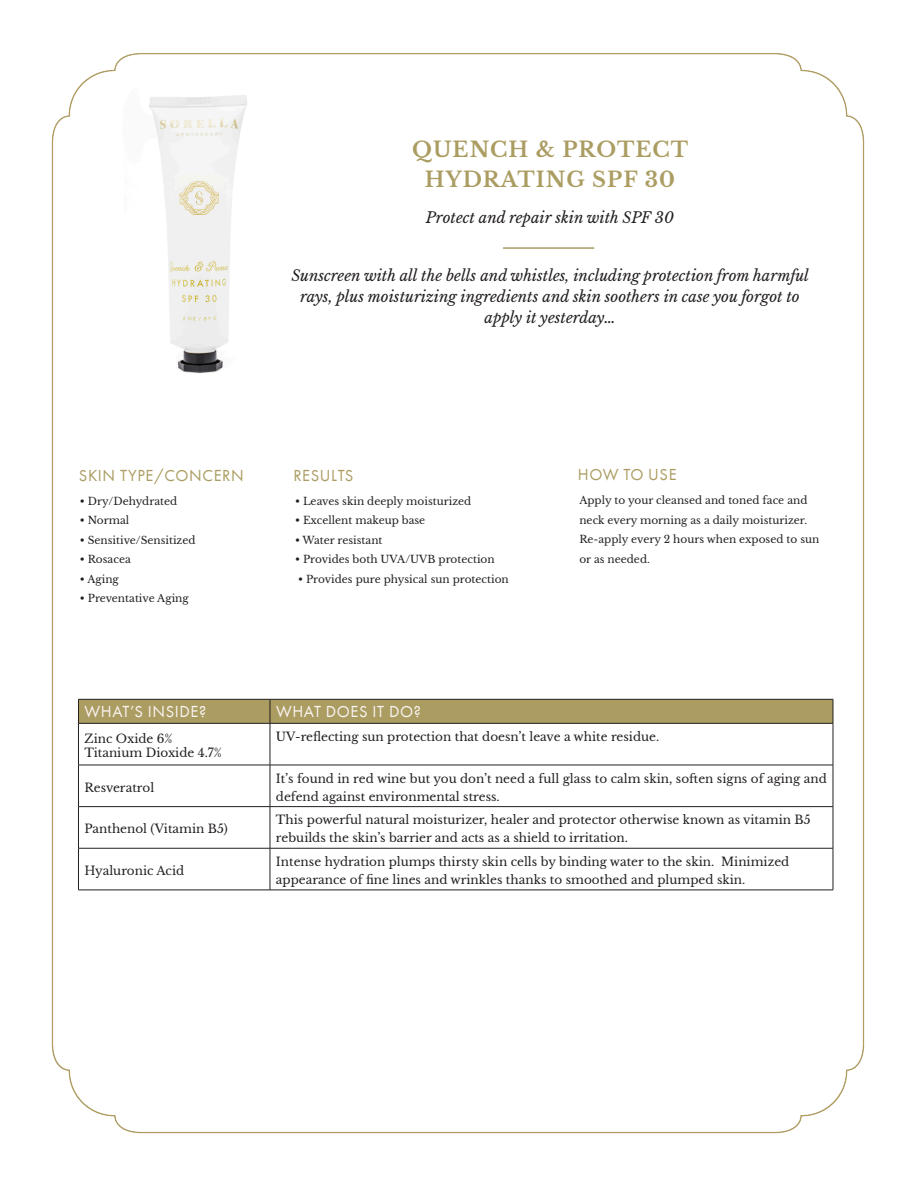
<style>
.page{position:relative;width:918px;height:1188px;background:#fff}
.page>*{position:absolute;margin:0;border:0;box-sizing:border-box;transform-origin:0 0}
.t1{font:700 21px "Libre Baskerville";letter-spacing:.05em;color:#ab9d62}
.t2{font:16.5px "Futura PT Book";letter-spacing:.035em;color:#ab9d62}
.t3{font:16.5px "Futura PT Book";letter-spacing:.035em;color:#faf4f3}
.t4{font:italic 15px/21px "Libre Baskerville";color:#231f20;text-align:center}
.t5{font:12px/18px "Libre Baskerville";color:#231f20}
.t6{font:10.5px/19.5px "Libre Baskerville";color:#231f20}
</style>
<div class="page">
<img style="left:51px;top:53px;width:814px;height:1081px">
<hr style="left:503px;top:247px;width:91px;height:2px;background:#ab9d62">
<hr style="left:270px;top:724px;width:1px;height:41px;background:#231f20">
<hr style="left:270px;top:765px;width:1px;height:41px;background:#231f20">
<hr style="left:270px;top:807px;width:1px;height:41px;background:#231f20">
<hr style="left:270px;top:848px;width:1px;height:42px;background:#231f20">
<hr style="left:78px;top:724px;width:1px;height:41px;background:#231f20">
<hr style="left:833px;top:724px;width:1px;height:41px;background:#231f20">
<hr style="left:78px;top:765px;width:192px;height:1px;background:#231f20">
<hr style="left:78px;top:765px;width:1px;height:41px;background:#231f20">
<hr style="left:270px;top:765px;width:563px;height:1px;background:#231f20">
<hr style="left:833px;top:765px;width:1px;height:41px;background:#231f20">
<hr style="left:78px;top:807px;width:1px;height:41px;background:#231f20">
<hr style="left:833px;top:807px;width:1px;height:41px;background:#231f20">
<hr style="left:78px;top:848px;width:1px;height:42px;background:#231f20">
<hr style="left:833px;top:848px;width:1px;height:42px;background:#231f20">
<hr style="left:78px;top:723px;width:192px;height:1px;background:#231f20">
<svg style="left:78px;top:699px;width:756px;height:24px;background:#a4975f"></svg>
<hr style="left:270px;top:723px;width:563px;height:1px;background:#231f20">
<hr style="left:78px;top:806px;width:192px;height:1px;background:#231f20">
<hr style="left:270px;top:806px;width:563px;height:1px;background:#231f20">
<hr style="left:78px;top:848px;width:192px;height:1px;background:#231f20">
<hr style="left:270px;top:848px;width:563px;height:1px;background:#231f20">
<hr style="left:78px;top:890px;width:192px;height:1px;background:#231f20">
<hr style="left:270px;top:890px;width:563px;height:1px;background:#231f20">
<p class="t1" style="left:412px;top:137px;width:278px">QUENCH &amp; PROTECT</p>
<p class="t1" style="left:425px;top:167px;width:252px">HYDRATING SPF 30</p>
<p class="t4" style="left:426px;top:208px;width:250px">Protect and repair skin with SPF 30</p>
<p class="t4" style="left:292px;top:265px;width:519px">Sunscreen with all the bells and whistles, including protection from harmful rays, plus moisturizing ingredients and skin soothers in case you forgot to apply it yesterday…</p>
<p class="t2" style="left:79px;top:466px;width:166px">SKIN TYPE/CONCERN</p>
<p class="t6" style="left:80px;top:491px;width:99px">• Dry/Dehydrated</p>
<p class="t6" style="left:80px;top:511px;width:51px">• Normal</p>
<p class="t6" style="left:80px;top:530px;width:117px">• Sensitive/Sensitized</p>
<p class="t6" style="left:80px;top:550px;width:53px">• Rosacea</p>
<p class="t6" style="left:80px;top:569px;width:41px">• Aging</p>
<p class="t6" style="left:80px;top:589px;width:110px">• Preventative Aging</p>
<p class="t2" style="left:293px;top:466px;width:61px">RESULTS</p>
<p class="t6" style="left:295px;top:491px;width:178px">• Leaves skin deeply moisturized</p>
<p class="t6" style="left:295px;top:511px;width:132px">• Excellent makeup base</p>
<p class="t6" style="left:295px;top:530px;width:89px">• Water resistant</p>
<p class="t6" style="left:295px;top:550px;width:201px">• Provides both UVA/UVB protection</p>
<p class="t6" style="left:298px;top:569px;width:212px">• Provides pure physical sun protection</p>
<p class="t2" style="left:578px;top:465px;width:100px">HOW TO USE</p>
<p class="t6" style="left:579px;top:491px;width:241px">Apply to your cleansed and toned face and neck every morning as a daily moisturizer.<br>Re-apply every 2 hours when exposed to sun or as needed.</p>
<p class="t3" style="left:85px;top:702px;width:123px">WHAT’S INSIDE?</p>
<p class="t3" style="left:276px;top:702px;width:146px">WHAT DOES IT DO?</p>
<p class="t5" style="left:84px;top:730px;width:90px">Zinc Oxide 6%</p>
<p class="t5" style="left:84px;top:744px;width:139px">Titanium Dioxide 4.7%</p>
<p class="t5" style="left:276px;top:728px;width:385px">UV-reflecting sun protection that doesn’t leave a white residue.</p>
<p class="t5" style="left:84px;top:778px;width:71px">Resveratrol</p>
<p class="t5" style="left:276px;top:769px;width:552px">It’s found in red wine but you don’t need a full glass to calm skin, soften signs of aging and defend against environmental stress.</p>
<p class="t5" style="left:84px;top:820px;width:145px">Panthenol (Vitamin B5)</p>
<p class="t5" style="left:276px;top:811px;width:536px">This powerful natural moisturizer, healer and protector otherwise known as vitamin B5 rebuilds the skin’s barrier and acts as a shield to irritation.</p>
<p class="t5" style="left:84px;top:862px;width:101px">Hyaluronic Acid</p>
<p class="t5" style="left:276px;top:853px;width:515px">Intense hydration plumps thirsty skin cells by binding water to the skin. Minimized appearance of fine lines and wrinkles thanks to smoothed and plumped skin.</p>
</div>
